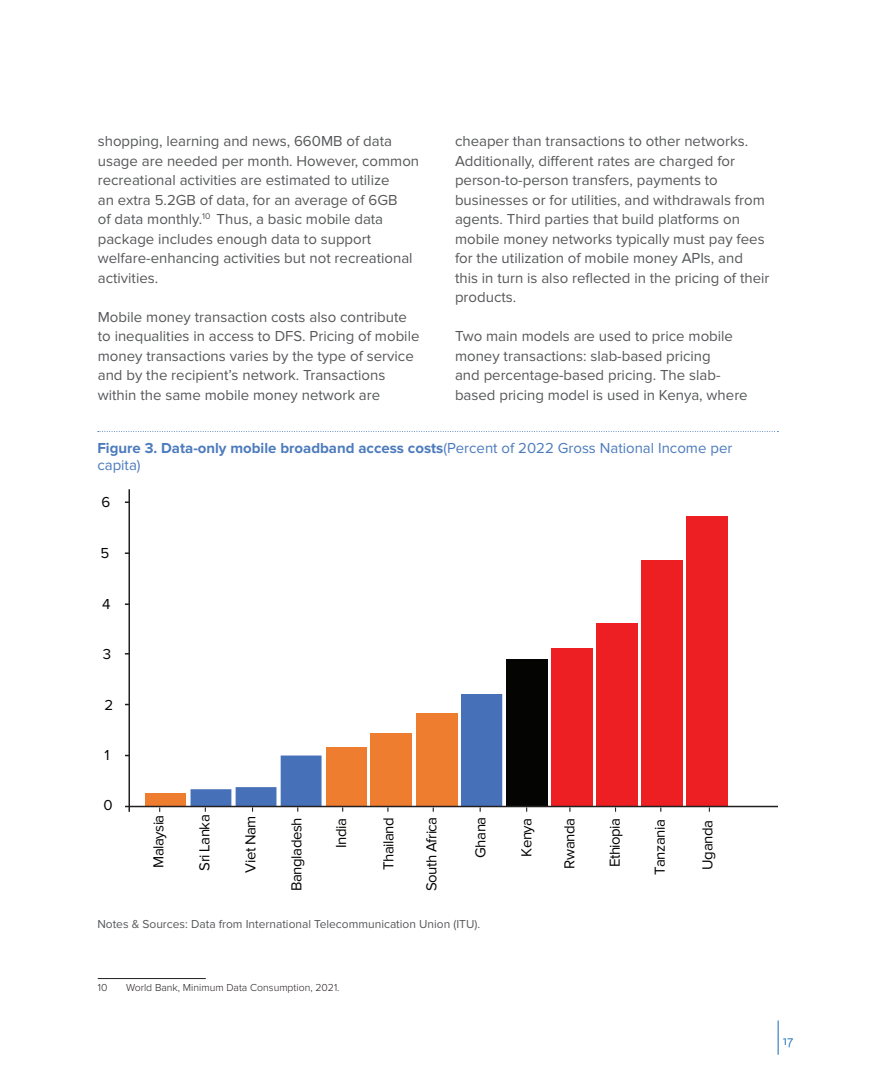
<style>
.page{position:relative;width:876px;height:1089px;background:#fff}
.page>*{position:absolute;margin:0;border:0;box-sizing:border-box;transform-origin:0 0}
.BODY_TEXT{font:15px/19.5px "Proxima Nova";color:#57585a}
.t1{font:15px "Proxima Nova";letter-spacing:-.035em;color:#040503}
.Table_tittle{font:700 15px/17.2px "Proxima Nova";color:#4c7bbd}
.t2{font:13.5px "Rijksoverheid Sans Heading";color:#1568b2}
.Source{font:12px "Proxima Nova";color:#57585a}
.footnote{font:300 10.5px "Proxima Nova";color:#231f20}
.s1{font-weight:400}
</style>
<div class="page">
<hr style="left:778px;top:1020px;width:1px;height:34px;background:#1568b2">
<hr style="left:98px;top:978px;width:108px;height:1px;background:#231f20">
<svg style="left:98px;top:431px;width:680px;height:1px"></svg>
<hr style="left:128px;top:489px;width:2px;height:322px;background:#231f20">
<div style="left:145px;top:792px;width:41px;height:14px;background:#ee7d2f"></div>
<div style="left:506px;top:658px;width:41px;height:148px;background:#040503"></div>
<div style="left:551px;top:648px;width:41px;height:158px;background:#ee1f23"></div>
<div style="left:596px;top:623px;width:41px;height:183px;background:#ee1f23"></div>
<div style="left:641px;top:560px;width:41px;height:246px;background:#ee1f23"></div>
<div style="left:686px;top:516px;width:42px;height:290px;background:#ee1f23"></div>
<hr style="left:125px;top:805px;width:653px;height:2px;background:#231f20">
<svg style="left:191px;top:694px;width:311px;height:117px"></svg>
<p class="BODY_TEXT" style="left:98px;top:132px;width:323px">shopping, learning and news, 660MB of data usage are needed per month. However, common recreational activities are estimated to utilize<br>an extra 5.2GB of data, for an average of 6GB<br>of data monthly.<sup>10</sup> Thus, a basic mobile data package includes enough data to support welfare-enhancing activities but not recreational activities.</p>
<p class="BODY_TEXT" style="left:98px;top:307px;width:323px">Mobile money transaction costs also contribute to inequalities in access to DFS. Pricing of mobile money transactions varies by the type of service and by the recipient’s network. Transactions within the same mobile money network are</p>
<p class="BODY_TEXT" style="left:455px;top:132px;width:316px">cheaper than transactions to other networks.<br>Additionally, different rates are charged for person-to-person transfers, payments to businesses or for utilities, and withdrawals from agents. Third parties that build platforms on mobile money networks typically must pay fees for the utilization of mobile money APIs, and this in turn is also reflected in the pricing of their products.</p>
<p class="BODY_TEXT" style="left:455px;top:327px;width:294px">Two main models are used to price mobile money transactions: slab-based pricing<br>and percentage-based pricing. The slab&shy;based pricing model is used in Kenya, where</p>
<p class="Table_tittle" style="left:97px;top:440px;width:636px">Figure 3. Data-only mobile broadband access costs<span class="s1">(Percent of 2022 Gross National Income per capita)</span></p>
<p class="t1" style="left:102px;top:494px;width:10px">6</p>
<p class="t1" style="left:100px;top:544px;width:10px">5</p>
<p class="t1" style="left:102px;top:595px;width:10px">4</p>
<p class="t1" style="left:103px;top:645px;width:10px">3</p>
<p class="t1" style="left:105px;top:696px;width:10px">2</p>
<p class="t1" style="left:105px;top:746px;width:7px">1</p>
<p class="t1" style="left:104px;top:797px;width:11px">0</p>
<p class="t1" style="left:150px;top:868px;width:55px;rotate:-90deg">Malaysia</p>
<p class="t1" style="left:196px;top:870px;width:58px;rotate:-90deg">Sri Lanka</p>
<p class="t1" style="left:242px;top:872px;width:59px;rotate:-90deg">Viet Nam</p>
<p class="t1" style="left:288px;top:890px;width:75px;rotate:-90deg">Bangladesh</p>
<p class="t1" style="left:380px;top:870px;width:54px;rotate:-90deg">Thailand</p>
<p class="t1" style="left:423px;top:891px;width:76px;rotate:-90deg">South Africa</p>
<p class="t1" style="left:472px;top:857px;width:43px;rotate:-90deg">Ghana</p>
<p class="t1" style="left:518px;top:856px;width:40px;rotate:-90deg">Kenya</p>
<p class="t1" style="left:561px;top:868px;width:52px;rotate:-90deg">Rwanda</p>
<p class="t1" style="left:606px;top:867px;width:51px;rotate:-90deg">Ethiopia</p>
<p class="t1" style="left:652px;top:875px;width:57px;rotate:-90deg">Tanzania</p>
<p class="t1" style="left:699px;top:869px;width:51px;rotate:-90deg">Uganda</p>
<p class="t1" style="left:333px;top:848px;width:31px;rotate:-90deg">India</p>
<p class="Source" style="left:97px;top:917px;width:384px">Notes &amp; Sources: Data from International Telecommunication Union (ITU).</p>
<p class="footnote" style="left:98px;top:981px;width:11px">10</p>
<p class="footnote" style="left:126px;top:981px;width:215px">World Bank, Minimum Data Consumption, 2021.</p>
<p class="t2" style="left:783px;top:1033px;width:12px">17</p>
</div>
